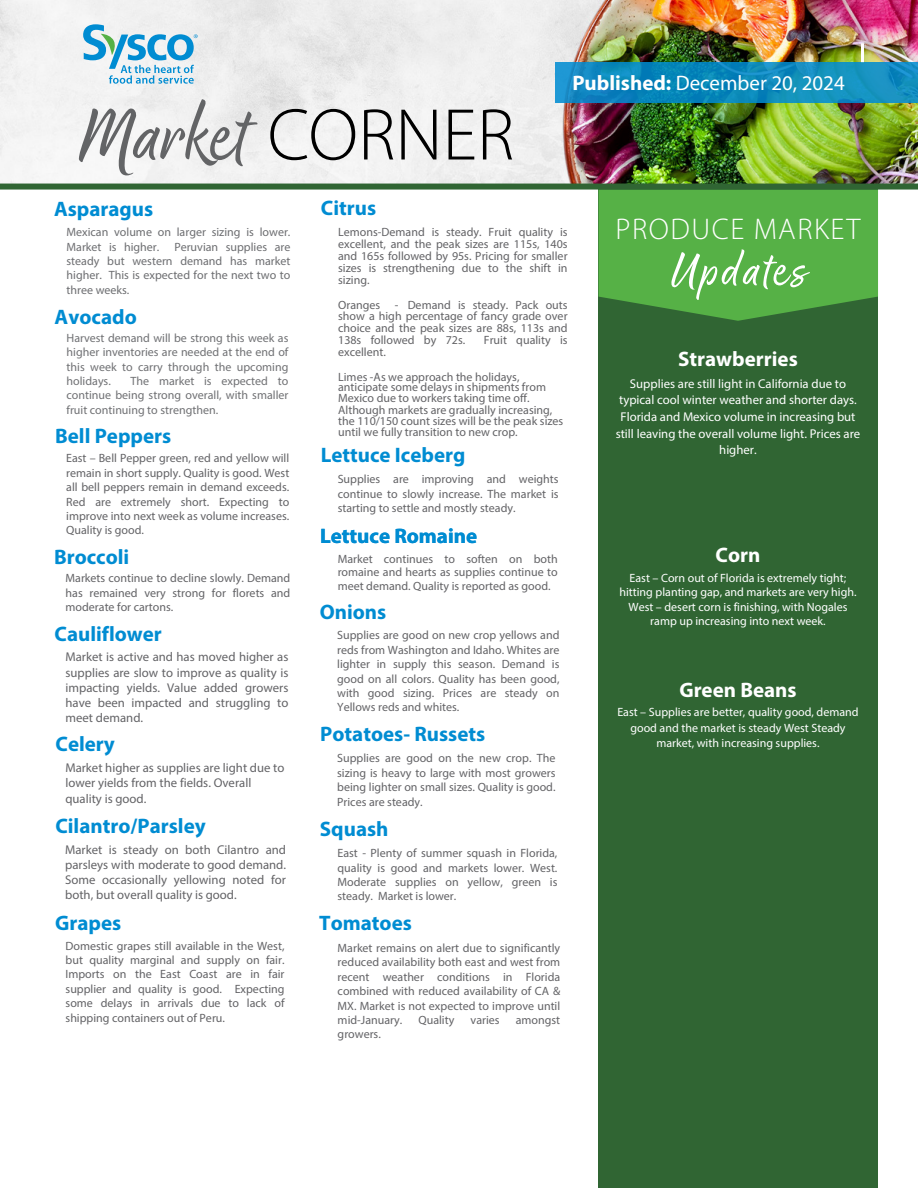
<style>
.page{position:relative;width:918px;height:1188px;background:#fff}
.page>*{position:absolute;margin:0;border:0;box-sizing:border-box;transform-origin:0 0}
.t1{font:86.25px "Good Karma Smooth";color:#636466}
.t2{font:54px "Good Karma Smooth";letter-spacing:.05em;color:#fff}
.t3{font:300 30px "Myriad Pro";letter-spacing:.05em;color:#fff}
.t4{font:700 21px "Myriad Pro";color:#008cd2}
.t5{font:700 21px "Myriad Pro";color:#fff}
.t6{font:21px "Myriad Pro";color:#fff}
.t7{font:12.75px/15.3px "Myriad Pro";color:#636366;text-align:justify}
.t8{font:12.75px/16.6px "Myriad Pro";color:#fff;text-align:center}
.t9{font:12px/14.4px "Myriad Pro";color:#636366;text-align:justify}
.t10{font:12px/14.5px "Myriad Pro";color:#fff;text-align:center}
.t11{font:12px/14.2px "Myriad Pro";color:#707174;text-align:justify}
.t12{font:12px/14.4px "Myriad Pro";color:#6d6e71;text-align:justify}
.s1{font-family:"Myriad Pro";font-weight:300;font-size:73.8px;color:#000}
.s2{font-weight:700}
</style>
<div class="page">
<img style="left:0;top:0;width:918px;height:184px">
<div style="left:598px;top:190px;width:280px;height:998px;background:#306533"></div>
<svg style="left:598px;top:190px;width:280px;height:131px;background:#52a944"></svg>
<svg style="left:83px;top:24px;width:115px;height:60px"></svg>
<svg style="left:555px;top:62px;width:363px;height:41px;background:#0f8abe"></svg>
<hr style="left:861px;top:43px;width:3px;height:19px;background:#fff">
<div style="left:0;top:184px;width:918px;height:6px;background:#306533"></div>
<h1 class="t1" style="left:80px;top:85px;width:436px">Market <span class="s1">CORNER</span></h1>
<h3 class="t6" style="left:572px;top:70px;width:274px"><span class="s2">Published:</span> December 20, 2024</h3>
<h3 class="t4" style="left:54px;top:196px;width:101px">Asparagus</h3>
<p class="t12" style="left:67px;top:225px;width:225px">Mexican volume on larger sizing is lower.<br>Market is higher. Peruvian supplies are steady but western demand has market higher. This is expected for the next two to three weeks.</p>
<h3 class="t4" style="left:55px;top:303px;width:84px">Avocado</h3>
<p class="t11" style="left:67px;top:331px;width:223px">Harvest demand will be strong this week as higher inventories are needed at the end of this week to carry through the upcoming holidays.</p>
<p class="t11" style="left:67px;top:374px;width:223px;text-indent:64px">The market is expected to continue being strong overall, with smaller fruit continuing to strengthen.</p>
<h3 class="t4" style="left:55px;top:422px;width:118px">Bell Peppers</h3>
<p class="t9" style="left:66px;top:451px;width:225px">East – Bell Pepper green, red and yellow will remain in short supply. Quality is good. West all bell peppers remain in demand exceeds.<br>Red are extremely short. Expecting to improve into next week as volume increases.<br>Quality is good.</p>
<h3 class="t4" style="left:54px;top:543px;width:77px">Broccoli</h3>
<p class="t9" style="left:66px;top:571px;width:226px">Markets continue to decline slowly. Demand has remained very strong for florets and moderate for cartons.</p>
<h3 class="t4" style="left:55px;top:620px;width:109px">Cauliflower</h3>
<p class="t7" style="left:66px;top:649px;width:224px">Market is active and has moved higher as supplies are slow to improve as quality is impacting yields. Value added growers have been impacted and struggling to meet demand.</p>
<h3 class="t4" style="left:56px;top:731px;width:61px">Celery</h3>
<p class="t7" style="left:65px;top:760px;width:221px;text-align:left">Market higher as supplies are light due to lower yields from the fields. Overall quality is good.</p>
<h3 class="t4" style="left:55px;top:812px;width:152px">Cilantro/Parsley</h3>
<p class="t7" style="left:65px;top:841px;width:222px">Market is steady on both Cilantro and parsleys with moderate to good demand.<br>Some occasionally yellowing noted for both, but overall quality is good.</p>
<p class="t9" style="left:66px;top:938px;width:220px">Domestic grapes still available in the West, but quality marginal and supply on fair.<br>Imports on the East Coast are in fair supplier and quality is good. Expecting some delays in arrivals due to lack of shipping containers out of Peru.</p>
<h3 class="t4" style="left:55px;top:909px;width:68px">Grapes</h3>
<h3 class="t4" style="left:321px;top:195px;width:57px">Citrus</h3>
<p class="t9" style="left:338px;top:226px;width:231px;line-height:12px">Lemons-Demand is steady. Fruit quality is excellent, and the peak sizes are 115s, 140s and 165s followed by 95s. Pricing for smaller sizes is strengthening due to the shift in sizing.</p>
<p class="t9" style="left:338px;top:299px;width:231px;line-height:11.7px">Oranges - Demand is steady. Pack outs show a high percentage of fancy grade over choice and the peak sizes are 88s, 113s and 138s followed by 72s.</p>
<p class="t9" style="left:484px;top:332px;width:85px">Fruit quality is</p>
<p class="t9" style="left:338px;top:340px;width:183px;line-height:24.8px">excellent.<br>Limes -As we approach the holidays,</p>
<p class="t9" style="left:338px;top:382px;width:227px;line-height:11.1px;text-align:left">anticipate some delays in shipments from Mexico due to workers taking time off.<br>Although markets are gradually increasing, the 110/150 count sizes will be the peak sizes until we fully transition to new crop.</p>
<h3 class="t4" style="left:321px;top:442px;width:146px">Lettuce Iceberg</h3>
<p class="t9" style="left:338px;top:472px;width:222px">Supplies are improving and weights continue to slowly increase. The market is starting to settle and mostly steady.</p>
<h3 class="t4" style="left:320px;top:522px;width:159px">Lettuce Romaine</h3>
<p class="t9" style="left:338px;top:552px;width:222px;line-height:13.6px">Market continues to soften on both romaine and hearts as supplies continue to meet demand. Quality is reported as good.</p>
<h3 class="t4" style="left:320px;top:598px;width:68px">Onions</h3>
<p class="t9" style="left:337px;top:628px;width:224px">Supplies are good on new crop yellows and reds from Washington and Idaho. Whites are lighter in supply this season. Demand is good on all colors. Quality has been good, with good sizing. Prices are steady on Yellows reds and whites.</p>
<h3 class="t4" style="left:320px;top:720px;width:166px">Potatoes- Russets</h3>
<p class="t9" style="left:337px;top:751px;width:220px">Supplies are good on the new crop. The sizing is heavy to large with most growers being lighter on small sizes. Quality is good.<br>Prices are steady.</p>
<h3 class="t4" style="left:320px;top:815px;width:70px">Squash</h3>
<p class="t9" style="left:338px;top:846px;width:221px">East - Plenty of summer squash in Florida, quality is good and markets lower. West.<br>Moderate supplies on yellow, green is steady. Market is lower.</p>
<h3 class="t4" style="left:319px;top:909px;width:94px">Tomatoes</h3>
<p class="t9" style="left:338px;top:941px;width:224px">Market remains on alert due to significantly reduced availability both east and west from recent weather conditions in Florida combined with reduced availability of CA &amp; MX. Market is not expected to improve until mid-January.</p>
<p class="t9" style="left:418px;top:1013px;width:37px">Quality</p>
<p class="t9" style="left:471px;top:1013px;width:31px">varies</p>
<p class="t9" style="left:516px;top:1013px;width:46px">amongst</p>
<p class="t9" style="left:338px;top:1027px;width:45px">growers.</p>
<h3 class="t3" style="left:615px;top:211px;width:247px">PRODUCE MARKET</h3>
<h2 class="t2" style="left:670px;top:239px;width:137px">Updates</h2>
<h3 class="t5" style="left:678px;top:345px;width:121px">Strawberries</h3>
<p class="t8" style="left:616px;top:375px;width:246px">Supplies are still light in California due to typical cool winter weather and shorter days.<br>Florida and Mexico volume in increasing but still leaving the overall volume light. Prices are higher.</p>
<h3 class="t5" style="left:716px;top:541px;width:46px">Corn</h3>
<p class="t10" style="left:619px;top:570px;width:239px">East – Corn out of Florida is extremely tight; hitting planting gap, and markets are very high.<br>West – desert corn is finishing, with Nogales ramp up increasing into next week.</p>
<h3 class="t5" style="left:679px;top:677px;width:119px">Green Beans</h3>
<p class="t10" style="left:617px;top:704px;width:243px;line-height:15.6px">East – Supplies are better, quality good, demand good and the market is steady West Steady market, with increasing supplies.</p>
</div>
